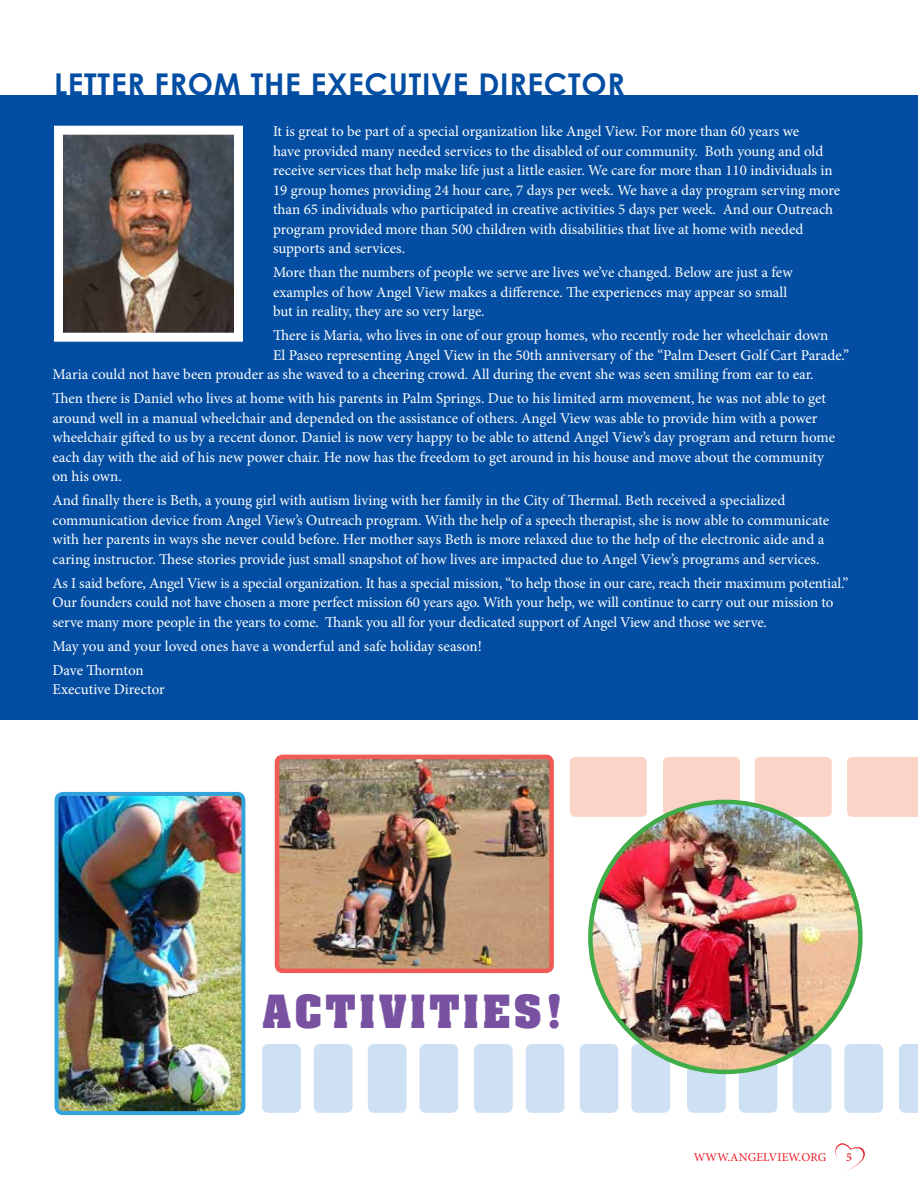
<style>
.page{position:relative;width:918px;height:1188px;background:#fff}
.page>*{position:absolute;margin:0;border:0;box-sizing:border-box;transform-origin:0 0}
.t1{font:700 39px "Aachen";letter-spacing:.1em;color:#7851a1}
.t2{font:700 30px "Century Gothic";letter-spacing:.025em;color:#034ea2}
.t3{font:15px/19.5px "Minion Pro";letter-spacing:-.005em;color:#fff}
.t4{font:12px "Minion Pro";letter-spacing:.01em;color:#ed1c29}
.t5{font:600 12px "Minion Pro";color:#ed1c29}
</style>
<div class="page">
<svg style="left:835px;top:1143px;width:30px;height:28px"></svg>
<div style="left:0;top:95px;width:918px;height:625px;background:#034ea2"></div>
<img style="left:64px;top:136px;width:169px;height:196px">
<div style="left:54px;top:126px;width:189px;height:216px;border:9px solid #fff"></div>
<img style="left:280px;top:760px;width:269px;height:208px">
<div style="left:275px;top:755px;width:279px;height:218px;border:4px solid #f15b55;border-radius:5px"></div>
<div style="left:570px;top:757px;width:77px;height:60px;background:#fcd3c7;border-radius:5px"></div>
<div style="left:663px;top:757px;width:77px;height:60px;background:#fcd3c7;border-radius:5px"></div>
<div style="left:755px;top:757px;width:77px;height:60px;background:#fcd3c7;border-radius:5px"></div>
<div style="left:847px;top:757px;width:71px;height:60px;background:#fcd3c7"></div>
<img style="left:60px;top:797px;width:180px;height:313px">
<div style="left:55px;top:792px;width:190px;height:323px;border:4px solid #33a3dc;border-radius:6px"></div>
<div style="left:262px;top:1044px;width:39px;height:69px;background:#cee1f4;border-radius:6px"></div>
<div style="left:687px;top:1044px;width:39px;height:69px;background:#cee1f4;border-radius:6px"></div>
<div style="left:474px;top:1044px;width:39px;height:69px;background:#cee1f4;border-radius:6px"></div>
<svg style="left:899px;top:1044px;width:19px;height:69px"></svg>
<div style="left:368px;top:1044px;width:39px;height:69px;background:#cee1f4;border-radius:6px"></div>
<div style="left:793px;top:1044px;width:38px;height:69px;background:#cee1f4;border-radius:6px"></div>
<div style="left:580px;top:1044px;width:38px;height:69px;background:#cee1f4;border-radius:6px"></div>
<div style="left:314px;top:1044px;width:39px;height:69px;background:#cee1f4;border-radius:6px"></div>
<div style="left:739px;top:1044px;width:38px;height:69px;background:#cee1f4;border-radius:6px"></div>
<div style="left:526px;top:1044px;width:38px;height:69px;background:#cee1f4;border-radius:6px"></div>
<div style="left:419px;top:1044px;width:39px;height:69px;background:#cee1f4;border-radius:6px"></div>
<div style="left:844px;top:1044px;width:39px;height:69px;background:#cee1f4;border-radius:6px"></div>
<div style="left:631px;top:1044px;width:39px;height:69px;background:#cee1f4;border-radius:6px"></div>
<img style="left:590px;top:802px;width:270px;height:270px;border-radius:135px">
<h2 class="t2" style="left:54px;top:66px;width:572px">LETTER FROM THE EXECUTIVE DIRECTOR</h2>
<p class="t3" style="left:273px;top:122px;width:569px">It is great to be part of a special organization like Angel View. For more than 60 years we<br>have provided many needed services to the disabled of our community. Both young and old receive services that help make life just a little easier. We care for more than 110 individuals in 19 group homes providing 24 hour care, 7 days per week. We have a day program serving more than 65 individuals who participated in creative activities 5 days per week. And our Outreach program provided more than 500 children with disabilities that live at home with needed supports and services.</p>
<p class="t3" style="left:273px;top:263px;width:521px">More than the numbers of people we serve are lives we’ve changed. Below are just a few examples of how Angel View makes a difference. The experiences may appear so small but in reality, they are so very large.</p>
<p class="t3" style="left:273px;top:326px;width:557px">There is Maria, who lives in one of our group homes, who recently rode her wheelchair down</p>
<p class="t3" style="left:273px;top:345px;width:578px">El Paseo representing Angel View in the 50th anniversary of the “Palm Desert Golf Cart Parade.”</p>
<p class="t3" style="left:52px;top:365px;width:763px">Maria could not have been prouder as she waved to a cheering crowd. All during the event she was seen smiling from ear to ear.</p>
<p class="t3" style="left:52px;top:389px;width:784px">Then there is Daniel who lives at home with his parents in Palm Springs. Due to his limited arm movement, he was not able to get around well in a manual wheelchair and depended on the assistance of others. Angel View was able to provide him with a power wheelchair gifted to us by a recent donor. Daniel is now very happy to be able to attend Angel View’s day program and return home each day with the aid of his new power chair. He now has the freedom to get around in his house and move about the community on his own.</p>
<p class="t3" style="left:52px;top:491px;width:778px">And finally there is Beth, a young girl with autism living with her family in the City of Thermal. Beth received a specialized communication device from Angel View’s Outreach program. With the help of a speech therapist, she is now able to communicate with her parents in ways she never could before. Her mother says Beth is more relaxed due to the help of the electronic aide and a caring instructor. These stories provide just small snapshot of how lives are impacted due to Angel View’s programs and services.</p>
<p class="t3" style="left:52px;top:573px;width:797px">As I said before, Angel View is a special organization. It has a special mission, “to help those in our care, reach their maximum potential.”<br>Our founders could not have chosen a more perfect mission 60 years ago. With your help, we will continue to carry out our mission to serve many more people in the years to come. Thank you all for your dedicated support of Angel View and those we serve.</p>
<p class="t3" style="left:52px;top:634px;width:431px;line-height:24px">May you and your loved ones have a wonderful and safe holiday season!<br>Dave Thornton</p>
<p class="t3" style="left:52px;top:680px;width:114px">Executive Director</p>
<h1 class="t1" style="left:263px;top:984px;width:302px">ACTIVITIES!</h1>
<p class="t4" style="left:694px;top:1149px;width:134px">WWW.ANGELVIEW.ORG</p>
<p class="t5" style="left:846px;top:1149px;width:7px">5</p>
</div>
